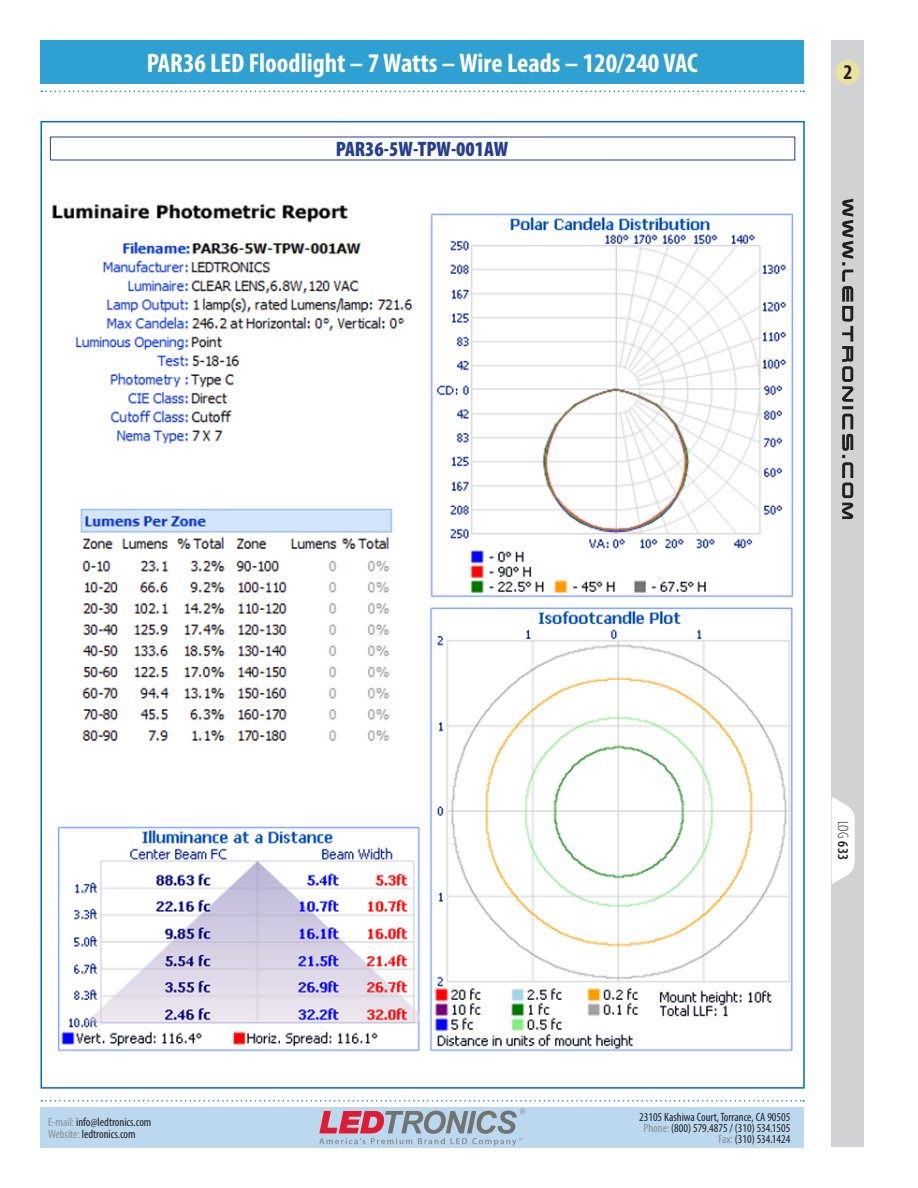
<style>
.page{position:relative;width:918px;height:1188px;background:#fff}
.page>*{position:absolute;margin:0;border:0;box-sizing:border-box;transform-origin:0 0}
.Page_Title___Green_B{font:700 condensed 27px "Myriad Pro";color:#fff}
.Serial_Title{font:900 condensed 21px "Myriad Pro";color:#253f8e}
.t1{font:700 condensed 21px "Myriad Pro";color:#231f20}
.Log_Info{font:300 condensed 15px "Myriad Pro";color:#231f20}
.t2{font:condensed 12px "Myriad Pro";color:#231f20}
.s1{color:#868f96}
.s2{font-weight:600}
</style>
<div class="page">
<div style="left:832px;top:40px;width:32px;height:1108px;background:#d1d2d4"></div>
<div style="left:835px;top:59px;width:26px;height:26px;background:#eae29f;border-radius:50%"></div>
<div style="left:834px;top:59px;width:27px;height:27px;border:2px solid #d1d2d4;border-radius:50%"></div>
<svg style="left:842px;top:199px;width:11px;height:320px"></svg>
<svg style="left:832px;top:797px;width:23px;height:87px"></svg>
<img style="left:52px;top:204px;width:742px;height:848px">
<div style="left:40px;top:40px;width:764px;height:44px;background:#2ea0d2"></div>
<svg style="left:41px;top:91px;width:763px;height:1px"></svg>
<svg style="left:41px;top:1100px;width:763px;height:2px"></svg>
<div style="left:40px;top:1107px;width:764px;height:41px;background:#bbd8ee"></div>
<svg style="left:319px;top:1109px;width:206px;height:37px"></svg>
<p class="Page_Title___Green_B" style="left:147px;top:46px;width:552px">PAR36 LED Floodlight – 7 Watts – Wire Leads – 120/240 VAC</p>
<p class="Serial_Title" style="left:336px;top:136px;width:174px">PAR36-5W-TPW-001AW</p>
<p class="t1" style="left:843px;top:59px;width:10px">2</p>
<p class="t2" style="left:48px;top:1115px;width:105px"><span class="s1">E-mail:</span> info@ledtronics.com</p>
<p class="t2" style="left:48px;top:1127px;width:89px"><span class="s1">Website:</span> ledtronics.com</p>
<p class="Log_Info" style="left:852px;top:821px;width:41px;rotate:90deg">LOG <span class="s2">633</span></p>
<p class="t2" style="left:639px;top:1109px;width:153px">23105 Kashiwa Court, Torrance, CA 90505</p>
<p class="t2" style="left:644px;top:1121px;width:148px"><span class="s1">Phone:</span> (800) 579.4875 / (310) 534.1505</p>
<p class="t2" style="left:719px;top:1132px;width:73px"><span class="s1">Fax:</span> (310) 534.1424</p>
</div>
